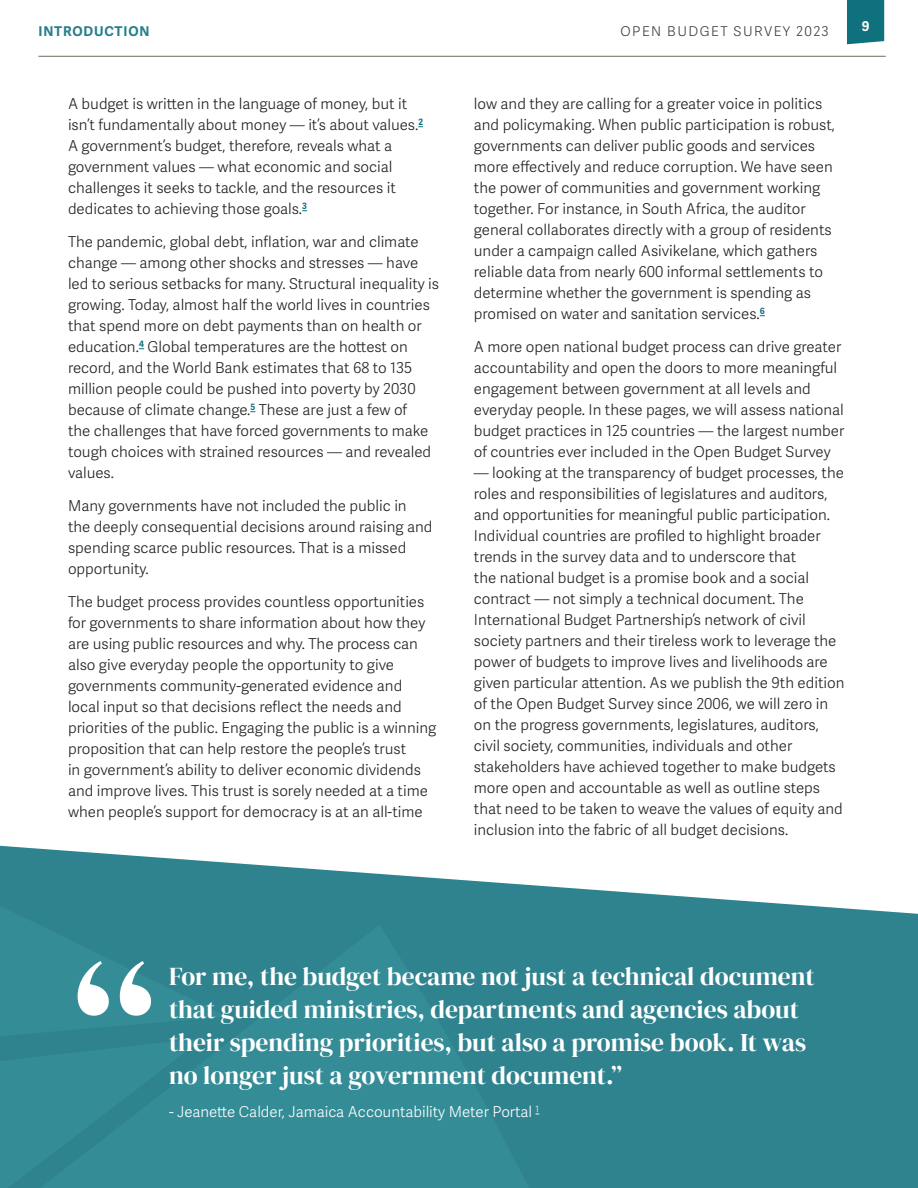
<style>
.page{position:relative;width:918px;height:1188px;background:#fff}
.page>*{position:absolute;margin:0;border:0;box-sizing:border-box;transform-origin:0 0}
.t1{font:25.5px/33px "DM Serif Display";color:#fff}
.t2{font:300 15px/21px "Adelle Sans";color:#222}
.t3{font:300 15px "Adelle Sans";color:#fff}
.t4{font:300 13.5px "Adelle Sans";letter-spacing:.11em;color:#3c3c3b}
.t5{font:700 13.5px "Adelle Sans";letter-spacing:.06em;color:#277f8b}
.t6{font:700 13.5px "Adelle Sans";color:#fff}
</style>
<div class="page">
<hr style="left:38px;top:56px;width:848px;height:1px;background:#6d6a5f">
<div style="left:847px;top:0;width:37px;height:44px;background:#0f717e"></div>
<svg style="left:0;top:846px;width:918px;height:342px;fill:#2f838f"></svg>
<svg style="left:0;top:897px;width:529px;height:291px;fill:#348c97"></svg>
<svg style="left:78px;top:961px;width:73px;height:55px"></svg>
<p class="t5" style="left:39px;top:23px;width:112px">INTRODUCTION</p>
<p class="t2" style="left:68px;top:94px;width:357px">A budget is written in the language of money, but it isn’t fundamentally about money — it’s about values.<sup>2<br></sup>A government’s budget, therefore, reveals what a government values — what economic and social challenges it seeks to tackle, and the resources it dedicates to achieving those goals.<sup>3</sup></p>
<p class="t2" style="left:68px;top:232px;width:373px">The pandemic, global debt, inflation, war and climate change — among other shocks and stresses — have led to serious setbacks for many. Structural inequality is growing. Today, almost half the world lives in countries that spend more on debt payments than on health or education.<sup>4</sup> Global temperatures are the hottest on record, and the World Bank estimates that 68 to 135 million people could be pushed into poverty by 2030 because of climate change.<sup>5</sup> These are just a few of<br>the challenges that have forced governments to make tough choices with strained resources — and revealed values.</p>
<p class="t2" style="left:68px;top:496px;width:366px">Many governments have not included the public in the deeply consequential decisions around raising and spending scarce public resources. That is a missed opportunity.</p>
<p class="t2" style="left:68px;top:592px;width:370px">The budget process provides countless opportunities for governments to share information about how they are using public resources and why. The process can also give everyday people the opportunity to give governments community-generated evidence and local input so that decisions reflect the needs and priorities of the public. Engaging the public is a winning proposition that can help restore the people’s trust<br>in government’s ability to deliver economic dividends and improve lives. This trust is sorely needed at a time when people’s support for democracy is at an all-time</p>
<p class="t4" style="left:621px;top:23px;width:210px">OPEN BUDGET SURVEY 2023</p>
<p class="t6" style="left:862px;top:19px;width:9px">9</p>
<p class="t2" style="left:474px;top:94px;width:363px">low and they are calling for a greater voice in politics and policymaking. When public participation is robust, governments can deliver public goods and services more effectively and reduce corruption. We have seen the power of communities and government working together. For instance, in South Africa, the auditor general collaborates directly with a group of residents under a campaign called Asivikelane, which gathers reliable data from nearly 600 informal settlements to determine whether the government is spending as promised on water and sanitation services.<sup>6</sup></p>
<p class="t2" style="left:474px;top:337px;width:372px">A more open national budget process can drive greater accountability and open the doors to more meaningful engagement between government at all levels and everyday people. In these pages, we will assess national budget practices in 125 countries — the largest number of countries ever included in the Open Budget Survey</p>
<p class="t2" style="left:474px;top:463px;width:372px">— looking at the transparency of budget processes, the roles and responsibilities of legislatures and auditors, and opportunities for meaningful public participation.<br>Individual countries are profiled to highlight broader trends in the survey data and to underscore that<br>the national budget is a promise book and a social contract — not simply a technical document. The International Budget Partnership’s network of civil society partners and their tireless work to leverage the power of budgets to improve lives and livelihoods are given particular attention. As we publish the 9th edition of the Open Budget Survey since 2006, we will zero in on the progress governments, legislatures, auditors, civil society, communities, individuals and other stakeholders have achieved together to make budgets more open and accountable as well as outline steps that need to be taken to weave the values of equity and inclusion into the fabric of all budget decisions.</p>
<h1 class="t1" style="left:169px;top:961px;width:647px">For me, the budget became not just a technical document that guided ministries, departments and agencies about their spending priorities, but also a promise book. It was no longer just a government document.”</h1>
<p class="t3" style="left:169px;top:1103px;width:372px">- Jeanette Calder, Jamaica Accountability Meter Portal <sup>1</sup></p>
</div>
